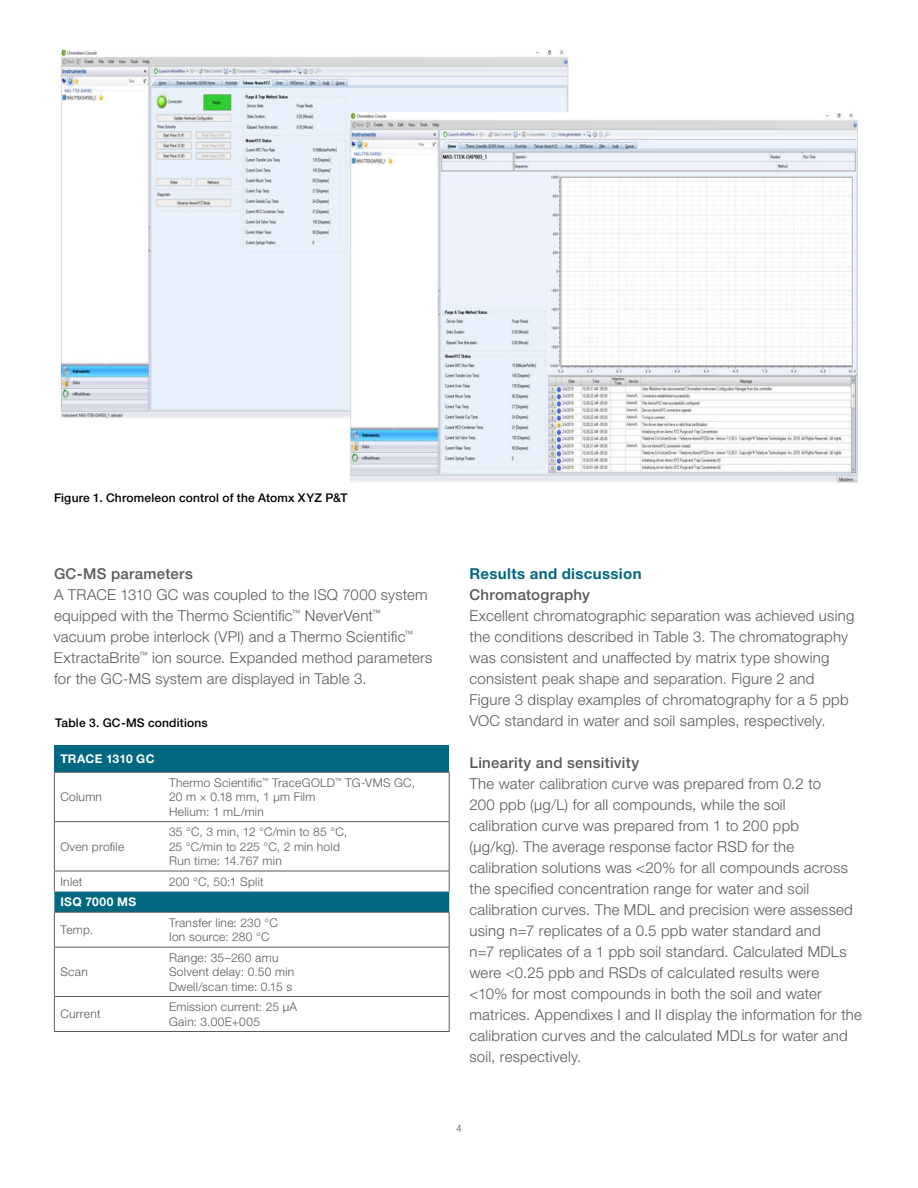
<style>
.page{position:relative;width:918px;height:1188px;background:#fff}
.page>*{position:absolute;margin:0;border:0;box-sizing:border-box;transform-origin:0 0}
.t1{font:300 15px/21px "Helvetica Neue LTW1 G";letter-spacing:.015em;color:#58595b}
.t2{font:500 15px "Helvetica Neue LTW1 G";letter-spacing:.02em;color:#58595b}
.t3{font:700 15px "Helvetica Neue LTW1 G";letter-spacing:.025em;color:#006880}
.t4{font:300 12px/14.4px "Helvetica Neue LTW1 G";letter-spacing:.025em;color:#58595b}
.t5{font:500 12px "Helvetica Neue LTW1 G";letter-spacing:.02em;color:#000}
.t6{font:700 12px "Helvetica Neue LTW1 G";letter-spacing:.025em;color:#fff}
.t7{font:300 condensed 10.5px "Helvetica Neue LTW1 G";color:#58595b}
</style>
<div class="page">
<img style="left:60px;top:49px;width:799px;height:434px">
<div style="left:54px;top:745px;width:395px;height:27px;background:#006880"></div>
<hr style="left:55px;top:821px;width:108px;height:1px;background:#58595b">
<hr style="left:163px;top:821px;width:286px;height:1px;background:#58595b">
<hr style="left:55px;top:996px;width:108px;height:1px;background:#58595b">
<hr style="left:163px;top:996px;width:286px;height:1px;background:#58595b">
<hr style="left:54px;top:1031px;width:109px;height:1px;background:#58595b">
<hr style="left:163px;top:1031px;width:287px;height:1px;background:#58595b">
<hr style="left:54px;top:772px;width:109px;height:1px;background:#58595b">
<hr style="left:54px;top:773px;width:1px;height:49px;background:#58595b">
<hr style="left:163px;top:772px;width:287px;height:1px;background:#58595b">
<hr style="left:449px;top:773px;width:1px;height:49px;background:#58595b">
<hr style="left:54px;top:822px;width:1px;height:49px;background:#58595b">
<hr style="left:449px;top:822px;width:1px;height:49px;background:#58595b">
<svg style="left:54px;top:871px;width:396px;height:41px"></svg>
<hr style="left:54px;top:913px;width:1px;height:34px;background:#58595b">
<hr style="left:449px;top:913px;width:1px;height:34px;background:#58595b">
<hr style="left:54px;top:947px;width:109px;height:1px;background:#58595b">
<hr style="left:54px;top:948px;width:1px;height:49px;background:#58595b">
<hr style="left:163px;top:947px;width:287px;height:1px;background:#58595b">
<hr style="left:449px;top:948px;width:1px;height:49px;background:#58595b">
<hr style="left:54px;top:997px;width:1px;height:34px;background:#58595b">
<hr style="left:449px;top:997px;width:1px;height:34px;background:#58595b">
<hr style="left:54px;top:912px;width:109px;height:1px;background:#58595b">
<hr style="left:163px;top:912px;width:287px;height:1px;background:#58595b">
<p class="t5" style="left:54px;top:490px;width:295px">Figure 1. Chromeleon control of the Atomx XYZ P&amp;T</p>
<p class="t2" style="left:54px;top:565px;width:140px">GC-MS parameters</p>
<p class="t1" style="left:54px;top:584px;width:380px">A TRACE 1310 GC was coupled to the ISQ 7000 system equipped with the Thermo Scientific<sup>™</sup> NeverVent<sup>™ </sup>vacuum probe interlock (VPI) and a Thermo Scientific<sup>™ </sup>ExtractaBrite<sup>™</sup> ion source. Expanded method parameters for the GC-MS system are displayed in Table 3.</p>
<p class="t5" style="left:55px;top:715px;width:154px">Table 3. GC-MS conditions</p>
<p class="t6" style="left:60px;top:751px;width:96px">TRACE 1310 GC</p>
<p class="t4" style="left:60px;top:790px;width:43px">Column</p>
<p class="t4" style="left:169px;top:775px;width:247px">Thermo Scientific<sup>™</sup> TraceGOLD<sup>™</sup> TG-VMS GC,<br>20 m × 0.18 mm, 1 µm Film<br>Helium: 1 mL/min</p>
<p class="t4" style="left:60px;top:839px;width:65px">Oven profile</p>
<p class="t4" style="left:169px;top:825px;width:180px">35 °C, 3 min, 12 °C/min to 85 °C,<br>25 °C/min to 225 °C, 2 min hold<br>Run time: 14.767 min</p>
<p class="t4" style="left:60px;top:874px;width:24px">Inlet</p>
<p class="t4" style="left:169px;top:874px;width:96px">200 °C, 50:1 Split</p>
<p class="t6" style="left:60px;top:894px;width:77px">ISQ 7000 MS</p>
<p class="t4" style="left:60px;top:922px;width:35px">Temp.</p>
<p class="t4" style="left:169px;top:915px;width:110px">Transfer line: 230 °C<br>Ion source: 280 °C</p>
<p class="t4" style="left:60px;top:965px;width:29px">Scan</p>
<p class="t4" style="left:169px;top:950px;width:127px">Range: 35–260 amu<br>Solvent delay: 0.50 min<br>Dwell/scan time: 0.15 s</p>
<p class="t4" style="left:60px;top:1007px;width:42px">Current</p>
<p class="t4" style="left:169px;top:1000px;width:130px">Emission current: 25 µA<br>Gain: 3.00E+005</p>
<p class="t3" style="left:469px;top:564px;width:174px">Results and discussion</p>
<p class="t2" style="left:469px;top:586px;width:122px">Chromatography</p>
<p class="t1" style="left:469px;top:605px;width:386px">Excellent chromatographic separation was achieved using the conditions described in Table 3. The chromatography was consistent and unaffected by matrix type showing consistent peak shape and separation. Figure 2 and Figure 3 display examples of chromatography for a 5 ppb VOC standard in water and soil samples, respectively.</p>
<p class="t2" style="left:469px;top:754px;width:171px">Linearity and sensitivity</p>
<p class="t1" style="left:469px;top:773px;width:394px">The water calibration curve was prepared from 0.2 to<br>200 ppb (µg/L) for all compounds, while the soil<br>calibration curve was prepared from 1 to 200 ppb<br>(µg/kg). The average response factor RSD for the calibration solutions was &lt;20% for all compounds across the specified concentration range for water and soil calibration curves. The MDL and precision were assessed using n=7 replicates of a 0.5 ppb water standard and<br>n=7 replicates of a 1 ppb soil standard. Calculated MDLs were &lt;0.25 ppb and RSDs of calculated results were<br>&lt;10% for most compounds in both the soil and water matrices. Appendixes I and II display the information for the calibration curves and the calculated MDLs for water and soil, respectively.</p>
<p class="t7" style="left:456px;top:1122px;width:7px">4</p>
</div>
